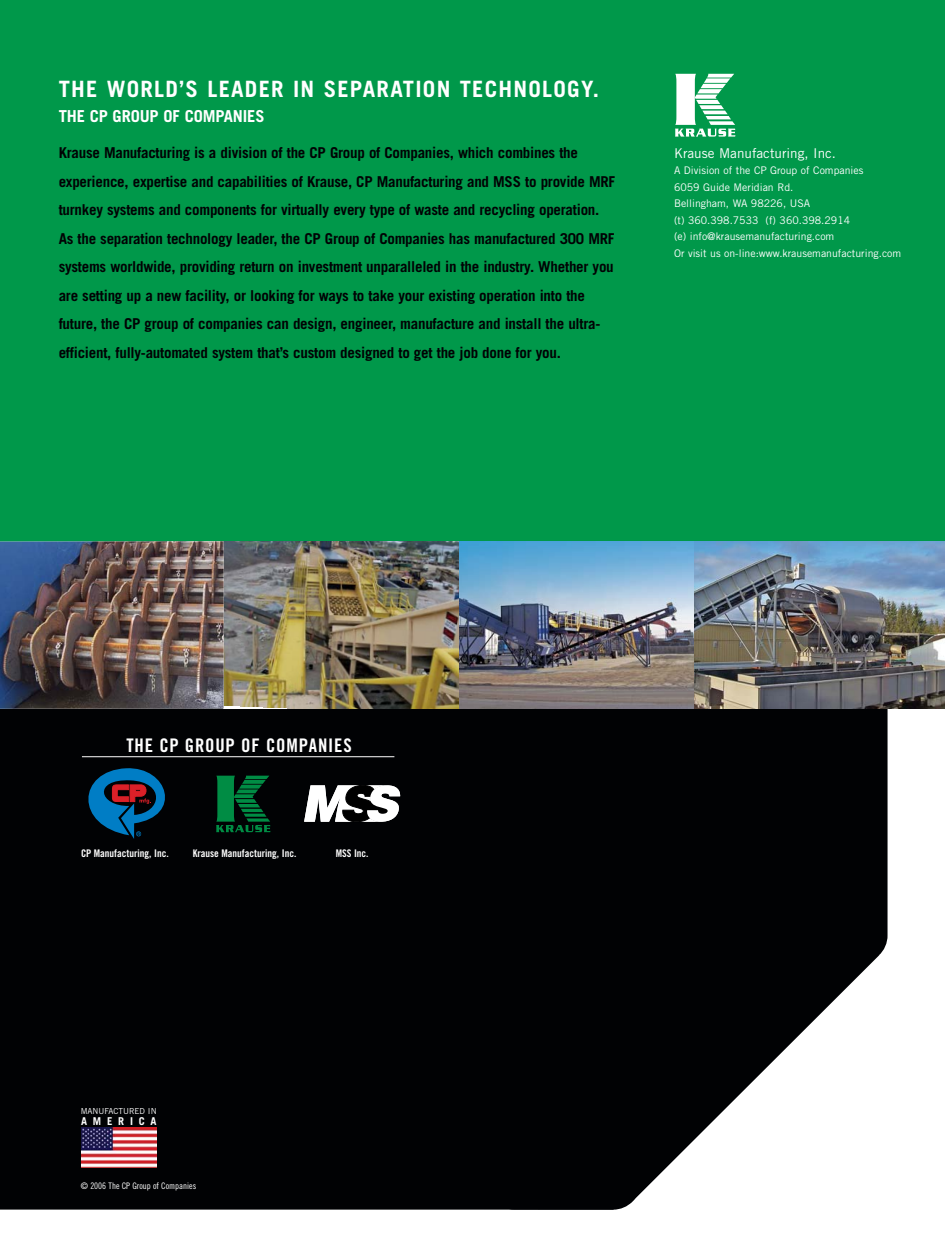
<style>
.page{position:relative;width:945px;height:1242px;background:#fff}
.page>*{position:absolute;margin:0;border:0;box-sizing:border-box;transform-origin:0 0}
.t1{font:700 22.5px "Trade Gothic";letter-spacing:.055em;color:#fff}
.t2{font:18.75px "Trade Gothic Bold Cond Twenty";letter-spacing:.045em;color:#fff}
.t3{font:700 16.5px "Trade Gothic";letter-spacing:-.01em;color:#fff}
.t4{font:700 15px/28.5px "Trade Gothic";letter-spacing:-.015em;color:#010204}
.t5{font:13.5px "Trade Gothic";color:#fff}
.t6{font:700 10.8px "Trade Gothic";letter-spacing:.535em;color:#fff}
.t7{font:10.5px/16.5px "Trade Gothic";color:#fff}
.t8{font:10.5px "Trade Gothic Bold Cond Twenty";color:#fff}
.t9{font:9px "Trade Gothic Cond Eighteen";color:#fff}
.t10{font:8.25px "Trade Gothic";color:#fff}
</style>
<div class="page">
<svg style="left:0;top:709px;width:888px;height:501px;background:#161719"></svg>
<div style="left:487px;top:1094px;width:153px;height:116px;background:#010204;border-radius:27px"></div>
<div style="left:0;top:0;width:945px;height:708px;background:#00984a"></div>
<img style="left:287px;top:541px;width:658px;height:168px">
<img style="left:458px;top:541px;width:235px;height:167px">
<img style="left:224px;top:541px;width:234px;height:167px">
<img style="left:0;top:541px;width:224px;height:168px">
<svg style="left:675px;top:74px;width:60px;height:63px"></svg>
<svg style="left:80px;top:766px;width:96px;height:73px;background:#0f2e49"></svg>
<svg style="left:216px;top:776px;width:54px;height:56px;background:#004f27"></svg>
<hr style="left:82px;top:756px;width:312px;height:1px;background:#fff">
<svg style="left:304px;top:785px;width:96px;height:38px"></svg>
<img style="left:81px;top:1127px;width:75px;height:41px">
<h1 class="t1" style="left:59px;top:81px;width:542px">THE WORLD’S LEADER IN SEPARATION TECHNOLOGY.</h1>
<p class="t3" style="left:59px;top:110px;width:207px">THE CP GROUP OF COMPANIES</p>
<p class="t4" style="left:59px;top:140px;width:558px">Krause Manufacturing is a division of the CP Group of Companies, which combines the experience, expertise and capabilities of Krause, CP Manufacturing and MSS to provide MRF turnkey systems and components for virtually every type of waste and recycling operation.<br>As the separation technology leader, the CP Group of Companies has manufactured 300 MRF systems worldwide, providing return on investment unparalleled in the industry. Whether you are setting up a new facility, or looking for ways to take your existing operation into the future, the CP group of companies can design, engineer, manufacture and install the ultra&shy;efficient, fully-automated system that’s custom designed to get the job done for you.</p>
<p class="t5" style="left:674px;top:148px;width:164px">Krause Manufacturing, Inc.</p>
<p class="t7" style="left:674px;top:163px;width:229px">A Division of the CP Group of Companies<br>6059 Guide Meridian Rd.<br>Bellingham, WA 98226, USA<br>(t) 360.398.7533 (f) 360.398.2914<br>(e) info@krausemanufacturing.com<br>Or visit us on-line:www.krausemanufacturing.com</p>
<p class="t2" style="left:127px;top:739px;width:227px">THE CP GROUP OF COMPANIES</p>
<p class="t8" style="left:81px;top:849px;width:89px">CP Manufacturing, Inc.</p>
<p class="t8" style="left:193px;top:850px;width:105px">Krause Manufacturing, Inc.</p>
<p class="t8" style="left:336px;top:850px;width:34px">MSS Inc.</p>
<p class="t10" style="left:81px;top:1108px;width:77px">MANUFACTURED IN</p>
<p class="t6" style="left:81px;top:1117px;width:77px">AMERICA</p>
<p class="t9" style="left:81px;top:1183px;width:117px">© 2006 The CP Group of Companies</p>
</div>
